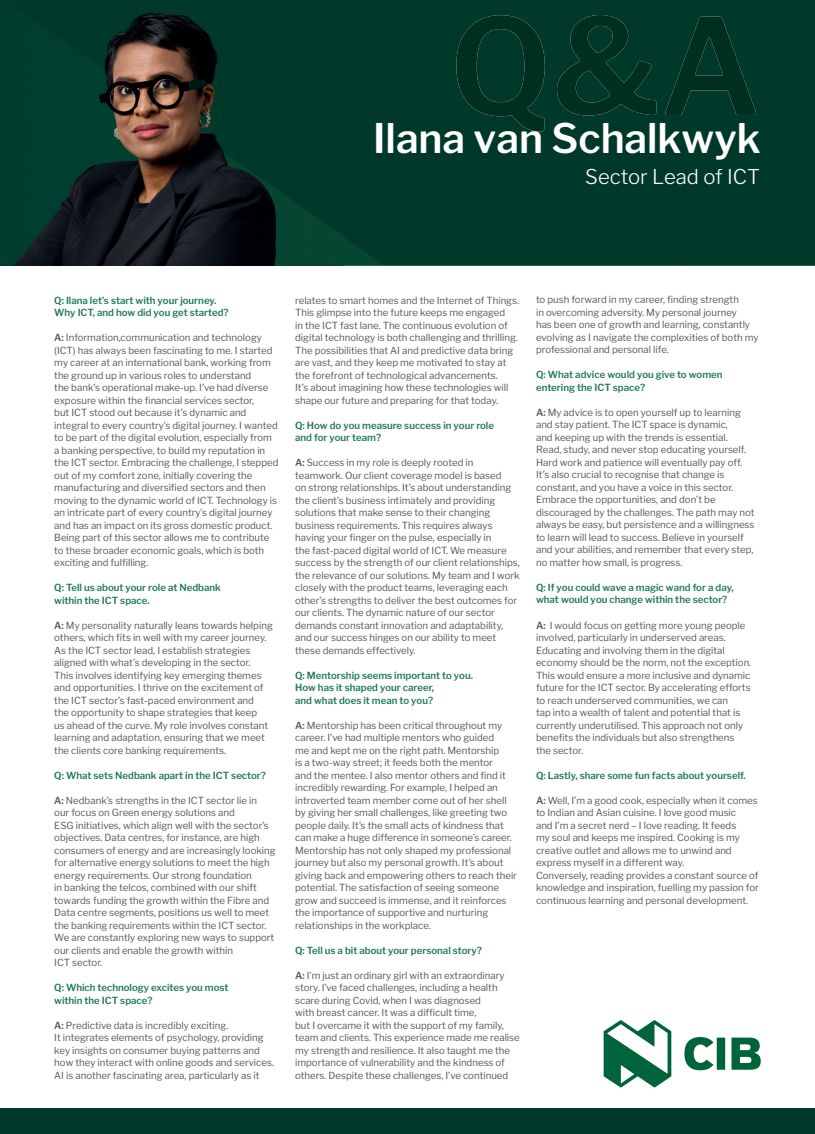
<style>
.page{position:relative;width:815px;height:1134px;background:#fff}
.page>*{position:absolute;margin:0;border:0;box-sizing:border-box;transform-origin:0 0}
.t1{font:600 40.5px "Libre Franklin";color:#fff}
.t2{font:300 20.25px "Libre Franklin";color:#fff}
.t3{font:9.75px/12.5px "Libre Franklin";color:#57585a}
.t4{font:600 9.75px/12.5px "Libre Franklin";color:#207856}
.s1{font-weight:600}
</style>
<div class="page">
<div style="left:0;top:1108px;width:815px;height:26px;background:#00392a"></div>
<img style="left:0;top:0;width:815px;height:266px">
<svg style="left:684px;top:1037px;width:77px;height:33px"></svg>
<svg style="left:603px;top:1020px;width:69px;height:68px"></svg>
<img style="left:456px;top:15px;width:299px;height:117px">
<h1 class="t1" style="left:373px;top:113px;width:389px">Ilana van Schalkwyk</h1>
<h2 class="t2" style="left:585px;top:165px;width:176px">Sector Lead of ICT</h2>
<p class="t4" style="left:54px;top:294px;width:176px">Q: Ilana let’s start with your journey.<br>Why ICT, and how did you get started?</p>
<p class="t3" style="left:54px;top:331px;width:226px"><span class="s1">A:</span> Information,communication and technology (ICT) has always been fascinating to me. I started my career at an international bank, working from the ground up in various roles to understand<br>the bank’s operational make-up. I’ve had diverse exposure within the financial services sector,<br>but ICT stood out because it’s dynamic and integral to every country’s digital journey. I wanted to be part of the digital evolution, especially from a banking perspective, to build my reputation in the ICT sector. Embracing the challenge, I stepped out of my comfort zone, initially covering the manufacturing and diversified sectors and then moving to the dynamic world of ICT. Technology is an intricate part of every country’s digital journey and has an impact on its gross domestic product.<br>Being part of this sector allows me to contribute to these broader economic goals, which is both exciting and fulfilling.</p>
<p class="t4" style="left:54px;top:581px;width:168px">Q: Tell us about your role at Nedbank within the ICT space.</p>
<p class="t3" style="left:54px;top:619px;width:220px"><span class="s1">A:</span> My personality naturally leans towards helping others, which fits in well with my career journey.<br>As the ICT sector lead, I establish strategies aligned with what’s developing in the sector.<br>This involves identifying key emerging themes and opportunities. I thrive on the excitement of the ICT sector’s fast-paced environment and<br>the opportunity to shape strategies that keep<br>us ahead of the curve. My role involves constant learning and adaptation, ensuring that we meet the clients core banking requirements.</p>
<p class="t4" style="left:54px;top:769px;width:213px">Q: What sets Nedbank apart in the ICT sector?</p>
<p class="t3" style="left:54px;top:794px;width:223px"><span class="s1">A:</span> Nedbank’s strengths in the ICT sector lie in<br>our focus on Green energy solutions and<br>ESG initiatives, which align well with the sector’s objectives. Data centres, for instance, are high consumers of energy and are increasingly looking for alternative energy solutions to meet the high energy requirements. Our strong foundation<br>in banking the telcos, combined with our shift towards funding the growth within the Fibre and Data centre segments, positions us well to meet the banking requirements within the ICT sector.<br>We are constantly exploring new ways to support our clients and enable the growth within<br>ICT sector.</p>
<p class="t4" style="left:54px;top:981px;width:176px">Q: Which technology excites you most within the ICT space?</p>
<p class="t3" style="left:54px;top:1019px;width:221px"><span class="s1">A:</span> Predictive data is incredibly exciting.<br>It integrates elements of psychology, providing key insights on consumer buying patterns and how they interact with online goods and services.<br>AI is another fascinating area, particularly as it</p>
<p class="t3" style="left:295px;top:294px;width:225px">relates to smart homes and the Internet of Things.<br>This glimpse into the future keeps me engaged<br>in the ICT fast lane. The continuous evolution of digital technology is both challenging and thrilling.<br>The possibilities that AI and predictive data bring are vast, and they keep me motivated to stay at the forefront of technological advancements.<br>It’s about imagining how these technologies will shape our future and preparing for that today.</p>
<p class="t4" style="left:295px;top:419px;width:200px">Q: How do you measure success in your role and for your team?</p>
<p class="t3" style="left:295px;top:456px;width:226px"><span class="s1">A:</span> Success in my role is deeply rooted in teamwork. Our client coverage model is based<br>on strong relationships. It’s about understanding the client’s business intimately and providing solutions that make sense to their changing business requirements. This requires always having your finger on the pulse, especially in<br>the fast-paced digital world of ICT. We measure success by the strength of our client relationships, the relevance of our solutions. My team and I work closely with the product teams, leveraging each other’s strengths to deliver the best outcomes for our clients. The dynamic nature of our sector demands constant innovation and adaptability, and our success hinges on our ability to meet these demands effectively.</p>
<p class="t4" style="left:295px;top:669px;width:179px">Q: Mentorship seems important to you.<br>How has it shaped your career,<br>and what does it mean to you?</p>
<p class="t3" style="left:295px;top:719px;width:223px"><span class="s1">A:</span> Mentorship has been critical throughout my career. I’ve had multiple mentors who guided<br>me and kept me on the right path. Mentorship<br>is a two-way street; it feeds both the mentor<br>and the mentee. I also mentor others and find it incredibly rewarding. For example, I helped an introverted team member come out of her shell by giving her small challenges, like greeting two people daily. It’s the small acts of kindness that can make a huge difference in someone’s career.<br>Mentorship has not only shaped my professional journey but also my personal growth. It’s about giving back and empowering others to reach their potential. The satisfaction of seeing someone grow and succeed is immense, and it reinforces the importance of supportive and nurturing relationships in the workplace.</p>
<p class="t4" style="left:295px;top:944px;width:188px">Q: Tell us a bit about your personal story?</p>
<p class="t3" style="left:295px;top:969px;width:226px"><span class="s1">A:</span> I’m just an ordinary girl with an extraordinary story. I’ve faced challenges, including a health scare during Covid, when I was diagnosed<br>with breast cancer. It was a difficult time,<br>but I overcame it with the support of my family, team and clients. This experience made me realise my strength and resilience. It also taught me the importance of vulnerability and the kindness of others. Despite these challenges, I’ve continued</p>
<p class="t3" style="left:536px;top:294px;width:224px">to push forward in my career, finding strength<br>in overcoming adversity. My personal journey<br>has been one of growth and learning, constantly evolving as I navigate the complexities of both my professional and personal life.</p>
<p class="t4" style="left:536px;top:369px;width:188px">Q: What advice would you give to women entering the ICT space?</p>
<p class="t3" style="left:536px;top:406px;width:220px"><span class="s1">A:</span> My advice is to open yourself up to learning and stay patient. The ICT space is dynamic,<br>and keeping up with the trends is essential.<br>Read, study, and never stop educating yourself.<br>Hard work and patience will eventually pay off.<br>It’s also crucial to recognise that change is constant, and you have a voice in this sector.<br>Embrace the opportunities, and don’t be discouraged by the challenges. The path may not always be easy, but persistence and a willingness to learn will lead to success. Believe in yourself and your abilities, and remember that every step, no matter how small, is progress.</p>
<p class="t4" style="left:536px;top:581px;width:199px">Q: If you could wave a magic wand for a day, what would you change within the sector?</p>
<p class="t3" style="left:536px;top:619px;width:217px"><span class="s1">A:</span> I would focus on getting more young people involved, particularly in underserved areas.<br>Educating and involving them in the digital economy should be the norm, not the exception.<br>This would ensure a more inclusive and dynamic future for the ICT sector. By accelerating efforts to reach underserved communities, we can<br>tap into a wealth of talent and potential that is currently underutilised. This approach not only benefits the individuals but also strengthens the sector.</p>
<p class="t4" style="left:536px;top:769px;width:211px">Q: Lastly, share some fun facts about yourself.</p>
<p class="t3" style="left:536px;top:794px;width:224px"><span class="s1">A:</span> Well, I’m a good cook, especially when it comes to Indian and Asian cuisine. I love good music<br>and I’m a secret nerd – I love reading. It feeds<br>my soul and keeps me inspired. Cooking is my creative outlet and allows me to unwind and express myself in a different way.<br>Conversely, reading provides a constant source of knowledge and inspiration, fuelling my passion for continuous learning and personal development.</p>
</div>
